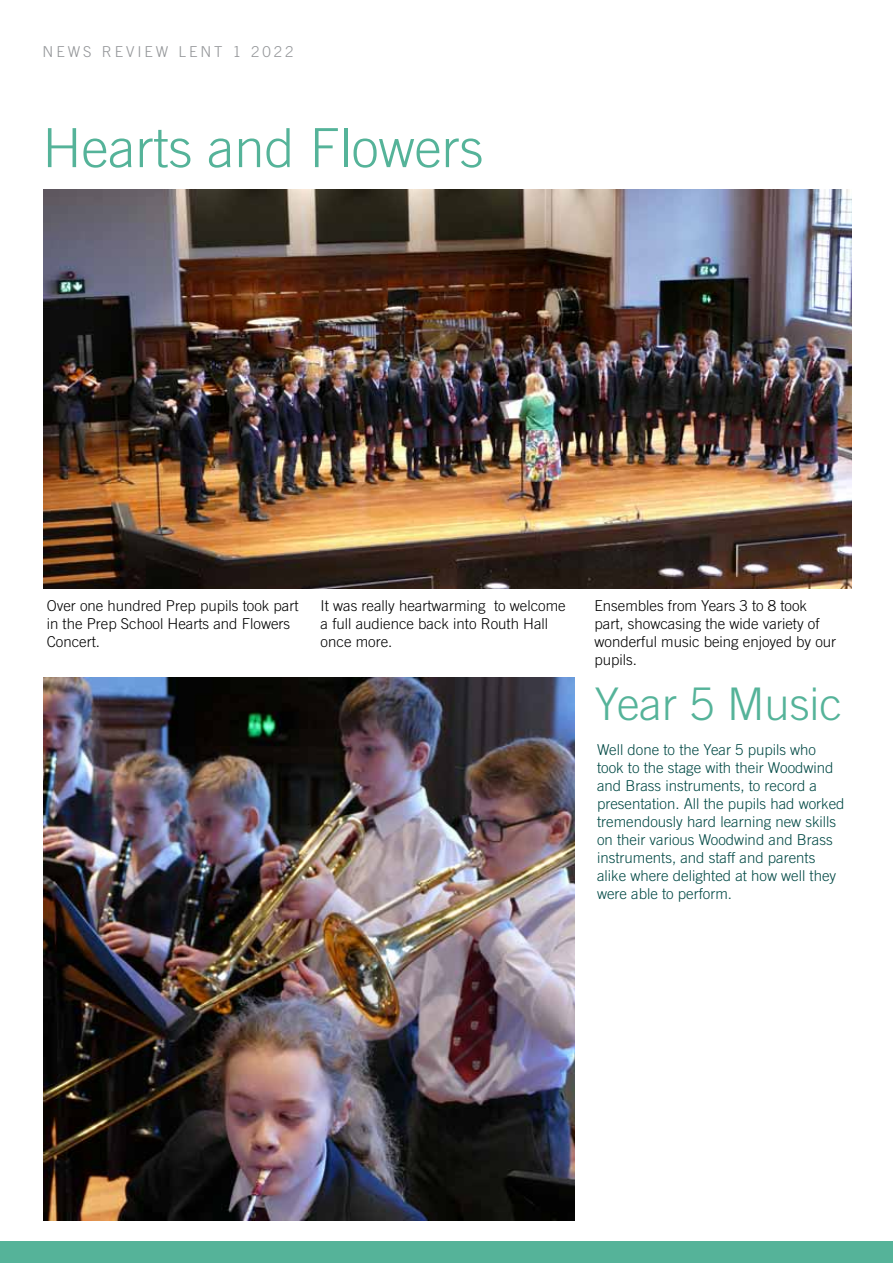
<style>
.page{position:relative;width:893px;height:1263px;background:#fff}
.page>*{position:absolute;margin:0;border:0;box-sizing:border-box;transform-origin:0 0}
.t1{font:300 54px "Trade Gothic LT Com";color:#55b399}
.t2{font:300 45px "Trade Gothic LT Com";color:#55b399}
.t3{font:300 15px/18px "Trade Gothic LT Com";color:#024945}
.t4{font:300 15px/18px "Trade Gothic LT Com";color:#000}
.t5{font:300 15px "Trade Gothic LT Com";letter-spacing:.2em;color:#939598}
</style>
<div class="page">
<div style="left:0;top:1242px;width:893px;height:21px;background:#55b399"></div>
<img style="left:44px;top:190px;width:808px;height:398px">
<img style="left:44px;top:677px;width:530px;height:543px">
<p class="t5" style="left:43px;top:43px;width:253px">news review LEN T 1 2022</p>
<h1 class="t1" style="left:43px;top:116px;width:443px">Hearts and Flowers</h1>
<p class="t4" style="left:47px;top:597px;width:253px">Over one hundred Prep pupils took part in the Prep School Hearts and Flowers<br>Concert.</p>
<p class="t4" style="left:321px;top:597px;width:247px">It was really heartwarming to welcome a full audience back into Routh Hall once more.</p>
<p class="t4" style="left:595px;top:597px;width:243px">Ensembles from Years 3 to 8 took part, showcasing the wide variety of wonderful music being enjoyed by our pupils.</p>
<h2 class="t2" style="left:595px;top:677px;width:249px">Year 5 Music</h2>
<p class="t3" style="left:597px;top:740px;width:249px">Well done to the Year 5 pupils who took to the stage with their Woodwind and Brass instruments, to record a presentation. All the pupils had worked tremendously hard learning new skills on their various Woodwind and Brass instruments, and staff and parents alike where delighted at how well they were able to perform.</p>
</div>
